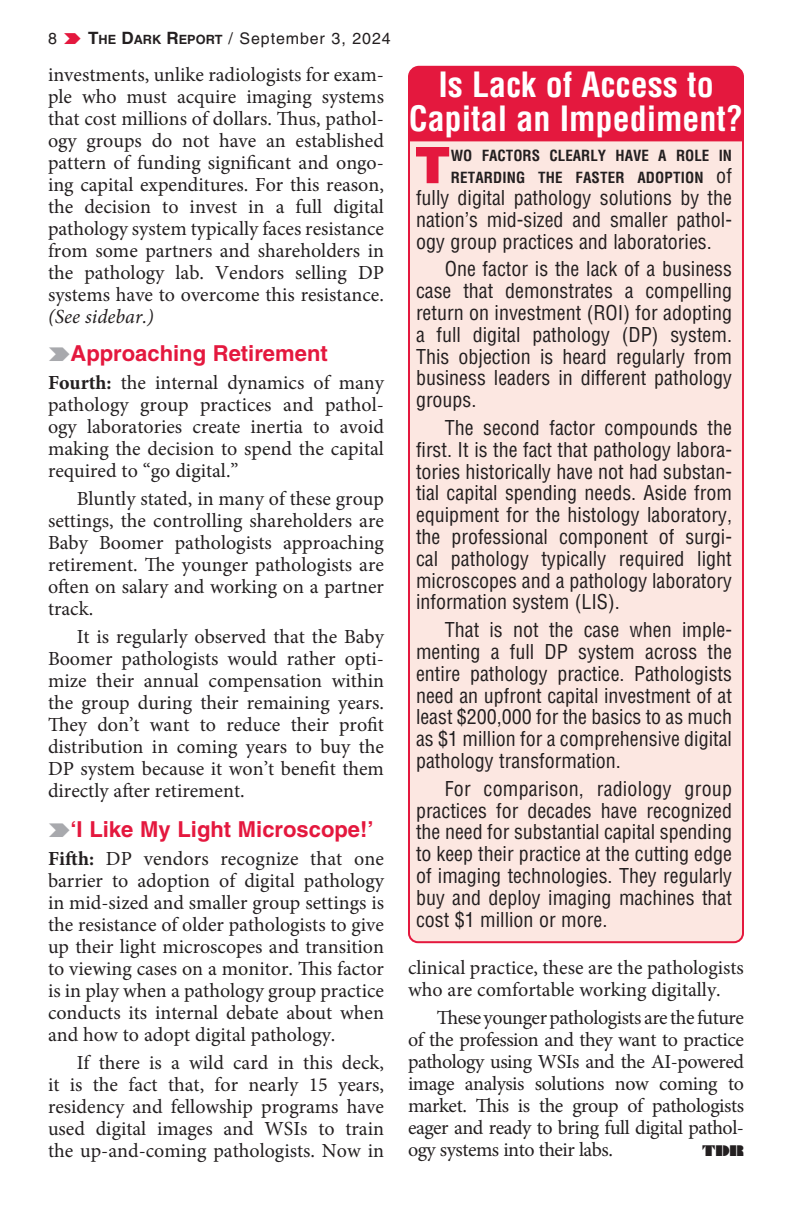
<style>
.page{position:relative;width:792px;height:1224px;background:#fff}
.page>*{position:absolute;margin:0;border:0;box-sizing:border-box;transform-origin:0 0}
.t1{font:900 50.2px "Helvetica LT Std";color:#e4183e}
.t2{font:700 condensed 34px/34px "Helvetica LT Std";color:#fff;text-align:center}
.t3{font:700 22px "Helvetica LT Std";color:#e4183e}
.t4{font:20px/22px "Minion Pro";color:#231f20;text-align:justify}
.par-head{font:condensed 20px/21.8px "Helvetica LT Std";color:#231f20;text-align:justify}
.t5{font:16px "Helvetica LT Std";letter-spacing:.055em;color:#231f20}
.t6{font:700 condensed 15px/21.8px "Helvetica LT Std";letter-spacing:.01em;color:#231f20}
.t7{font:14px "Braggadocio MT Std";color:#231f20}
.s1{font-weight:700;font-size:17px}
.s2{font-weight:700;font-size:12.8px}
.s3{font-style:italic}
.s4{font-weight:700}
.s5{font-weight:400;font-size:20px}
</style>
<div class="page">
<div style="left:408px;top:142px;width:336px;height:802px;background:#fce7e1"></div>
<div style="left:408px;top:65px;width:336px;height:77px;background:#e4183e"></div>
<p class="t5" style="left:48px;top:29px;width:10px">8</p>
<p class="t5" style="left:88px;top:29px;width:304px"><span class="s1">T</span><span class="s2">HE</span> <span class="s1">D</span><span class="s2">ARK</span> <span class="s1">R</span><span class="s2">EPORT</span> / September 3, 2024</p>
<p class="t4" style="left:48px;top:63px;width:338px">investments, unlike radiologists for exam&shy;ple who must acquire imaging systems that cost millions of dollars. Thus, pathol&shy;ogy groups do not have an established pattern of funding significant and ongo&shy;ing capital expenditures. For this reason, the decision to invest in a full digital pathology system typically faces resistance from some partners and shareholders in the pathology lab. Vendors selling DP systems have to overcome this resistance. <span class="s3">(See sidebar.)</span></p>
<h1 class="t3" style="left:70px;top:339px;width:259px">Approaching Retirement</h1>
<p class="t4" style="left:48px;top:371px;width:338px"><span class="s4">Fourth:</span> the internal dynamics of many pathology group practices and pathol&shy;ogy laboratories create inertia to avoid making the decision to spend the capital required to “go digital.”</p>
<p class="t4" style="left:48px;top:487px;width:338px;text-indent:29px">Bluntly stated, in many of these group settings, the controlling shareholders are Baby Boomer pathologists approaching retirement. The younger pathologists are often on salary and working on a partner track.</p>
<p class="t4" style="left:48px;top:625px;width:338px;text-indent:29px">It is regularly observed that the Baby Boomer pathologists would rather opti&shy;mize their annual compensation within the group during their remaining years.<br>They don’t want to reduce their profit distribution in coming years to buy the DP system because it won’t benefit them directly after retirement.</p>
<h1 class="t3" style="left:70px;top:815px;width:305px">‘I Like My Light Microscope!’</h1>
<p class="t4" style="left:48px;top:847px;width:338px"><span class="s4">Fifth:</span> DP vendors recognize that one barrier to adoption of digital pathology in mid-sized and smaller group settings is the resistance of older pathologists to give up their light microscopes and transition to viewing cases on a monitor. This factor is in play when a pathology group practice conducts its internal debate about when and how to adopt digital pathology.</p>
<p class="t4" style="left:48px;top:1051px;width:338px;text-indent:29px">If there is a wild card in this deck, it is the fact that, for nearly 15 years, residency and fellowship programs have used digital images and WSIs to train the up-and-coming pathologists. Now in</p>
<p class="t2" style="left:409px;top:67px;width:336px">Is Lack of Access to<br>Capital an Impediment?</p>
<p class="t1" style="left:414px;top:132px;width:38px">T</p>
<p class="t6" style="left:451px;top:145px;width:283px">WO FACTORS CLEARLY HAVE A ROLE IN<br>RETARDING THE FASTER ADOPTION <span class="s5">of</span></p>
<p class="par-head" style="left:416px;top:187px;width:318px">fully digital pathology solutions by the nation’s mid-sized and smaller pathol&shy;ogy group practices and laboratories.</p>
<p class="par-head" style="left:416px;top:258px;width:318px;text-indent:29px">One factor is the lack of a business case that demonstrates a compelling return on investment (ROI) for adopting a full digital pathology (DP) system.<br>This objection is heard regularly from business leaders in different pathology groups.</p>
<p class="par-head" style="left:416px;top:417px;width:318px;text-indent:29px">The second factor compounds the first. It is the fact that pathology labora&shy;tories historically have not had substan&shy;tial capital spending needs. Aside from equipment for the histology laboratory, the professional component of surgi&shy;cal pathology typically required light microscopes and a pathology laboratory information system (LIS).</p>
<p class="par-head" style="left:416px;top:619px;width:318px;text-indent:29px">That is not the case when imple&shy;menting a full DP system across the entire pathology practice. Pathologists need an upfront capital investment of at least $200,000 for the basics to as much as $1 million for a comprehensive digital pathology transformation.</p>
<p class="par-head" style="left:416px;top:777px;width:318px;text-indent:29px">For comparison, radiology group practices for decades have recognized the need for substantial capital spending to keep their practice at the cutting edge of imaging technologies. They regularly buy and deploy imaging machines that cost $1 million or more.</p>
<p class="t4" style="left:408px;top:957px;width:338px">clinical practice, these are the pathologists who are comfortable working digitally.</p>
<p class="t4" style="left:408px;top:1007px;width:338px;text-indent:29px">These younger pathologists are the future of the profession and they want to practice pathology using WSIs and the AI-powered image analysis solutions now coming to market. This is the group of pathologists eager and ready to bring full digital pathol&shy;ogy systems into their labs.</p>
<p class="t7" style="left:702px;top:1142px;width:43px">TDR</p>
</div>
